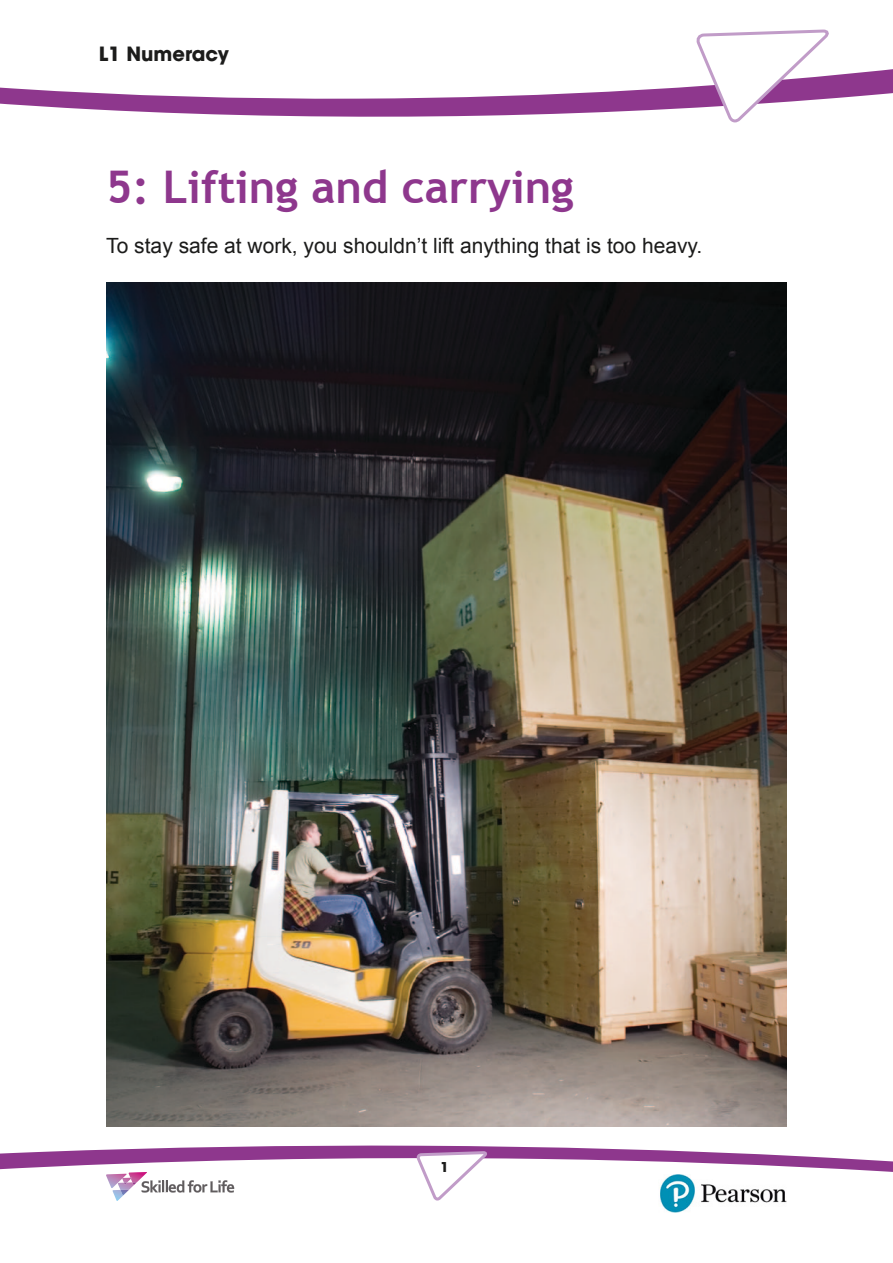
<style>
.page{position:relative;width:893px;height:1263px;background:#fff}
.page>*{position:absolute;margin:0;border:0;box-sizing:border-box;transform-origin:0 0}
.t1{font:700 45px "Trebuchet MS";color:#8e378d}
.t2{font:21px "Arial";color:#1c1c1b}
.t3{font:700 19.5px "ITC Avant Garde Std";color:#1c1c1b}
.t4{font:700 13.5px "ITC Avant Garde Std";color:#1c1c1b}
</style>
<div class="page">
<svg style="left:0;top:69px;width:893px;height:48px"></svg>
<svg style="left:696px;top:29px;width:137px;height:94px"></svg>
<svg style="left:0;top:1145px;width:893px;height:57px"></svg>
<img style="left:106px;top:283px;width:681px;height:844px">
<img style="left:658px;top:1174px;width:128px;height:38px">
<p class="t3" style="left:99px;top:41px;width:132px">L1 Numeracy</p>
<h1 class="t1" style="left:106px;top:159px;width:469px">5: Lifting and carrying</h1>
<p class="t2" style="left:106px;top:232px;width:598px">To stay safe at work, you shouldn’t lift anything that is too heavy.</p>
<p class="t4" style="left:440px;top:1158px;width:10px">1</p>
</div>
